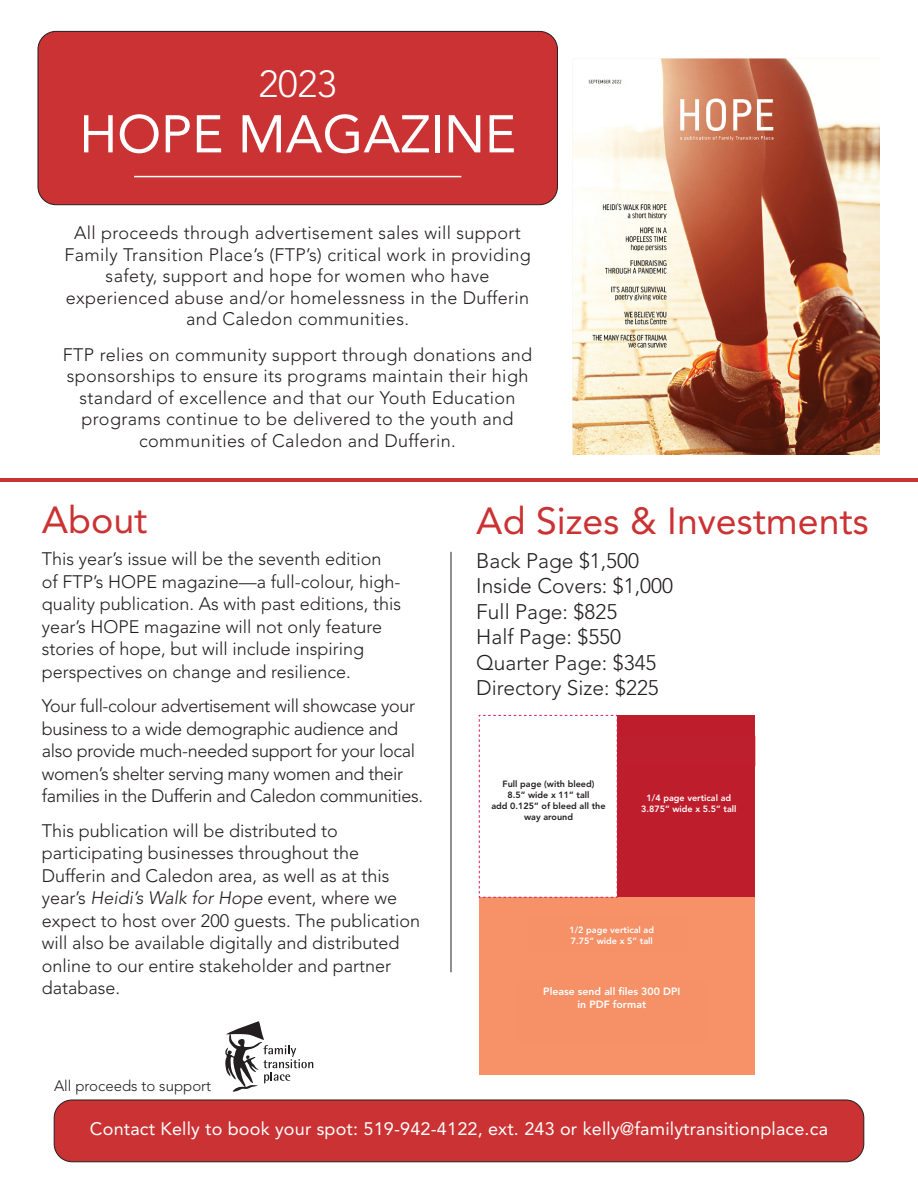
<style>
.page{position:relative;width:918px;height:1188px;background:#fff}
.page>*{position:absolute;margin:0;border:0;box-sizing:border-box;transform-origin:0 0}
.t1{font:52.5px "Avenir LT Std";color:#fff}
.t2{font:37.5px "Avenir LT Std";color:#cb3233}
.t3{font:300 37.5px "Avenir LT Std";color:#fff}
.t4{font:300 21px "Avenir LT Std";color:#231f20}
.t5{font:300 18px/22.5px "Avenir LT Std";color:#231f20}
.t6{font:300 18px/21.6px "Avenir LT Std";letter-spacing:.02em;color:#231f20;text-align:center}
.t7{font:300 18px/22.5px "Avenir LT Std";letter-spacing:-.02em;color:#231f20}
.t8{font:18px "Avenir LT Std";letter-spacing:.01em;color:#fff}
.t9{font:300 15px "Avenir LT Std";color:#231f20}
.t10{font:11.4px "Avenir LT Std";color:#fff}
.t11{font:800 10.5px/12.6px "Avenir LT Std";color:#fff;text-align:center}
.t12{font:800 9px "Avenir LT Std";color:#fff}
.t13{font:800 9px/10.8px "Avenir LT Std";color:#231f20;text-align:center}
.t14{font:8.4px "Avenir LT Std";color:#231f20}
.t15{font:800 6.9px/8.2px "Avenir LT Std";color:#fff;text-align:center}
.s1{font-style:italic}
</style>
<div class="page">
<img style="left:572px;top:58px;width:307px;height:397px">
<div style="left:54px;top:1100px;width:810px;height:62px;background:#cb3233;border-radius:18px"></div>
<div style="left:54px;top:1100px;width:810px;height:62px;border:1px solid #231f20;border-radius:18px"></div>
<svg style="left:225px;top:1021px;width:88px;height:71px"></svg>
<hr style="left:451px;top:552px;width:1px;height:420px;background:#231f20">
<div style="left:38px;top:31px;width:519px;height:174px;background:#cb3233;border-radius:18px"></div>
<div style="left:38px;top:31px;width:520px;height:174px;border:1px solid #231f20;border-radius:18px"></div>
<hr style="left:0;top:478px;width:918px;height:3px;background:#cb3233">
<hr style="left:134px;top:176px;width:327px;height:1px;background:#fff">
<div style="left:479px;top:897px;width:276px;height:178px;background:#f79168"></div>
<div style="left:617px;top:715px;width:138px;height:182px;background:#be1d2c"></div>
<svg style="left:479px;top:715px;width:139px;height:183px"></svg>
<div style="left:488px;top:727px;width:121px;height:117px;background:#fff"></div>
<p class="t3" style="left:259px;top:62px;width:79px">2023</p>
<p class="t1" style="left:79px;top:104px;width:438px">HOPE MAGAZINE</p>
<p class="t6" style="left:64px;top:222px;width:468px">All proceeds through advertisement sales will support Family Transition Place’s (FTP’s) critical work in providing safety, support and hope for women who have experienced abuse and/or homelessness in the Dufferin and Caledon communities.</p>
<p class="t6" style="left:63px;top:344px;width:471px">FTP relies on community support through donations and sponsorships to ensure its programs maintain their high standard of excellence and that our Youth Education programs continue to be delivered to the youth and communities of Caledon and Dufferin.</p>
<p class="t2" style="left:42px;top:498px;width:107px">About</p>
<p class="t2" style="left:476px;top:499px;width:394px">Ad Sizes &amp; Investments</p>
<p class="t5" style="left:42px;top:548px;width:361px">This year’s issue will be the seventh edition of FTP’s HOPE magazine—a full-colour, high&shy;quality publication. As with past editions, this year’s HOPE magazine will not only feature stories of hope, but will include inspiring perspectives on change and resilience.</p>
<p class="t7" style="left:42px;top:695px;width:383px">Your full-colour advertisement will showcase your business to a wide demographic audience and also provide much-needed support for your local women’s shelter serving many women and their families in the Dufferin and Caledon communities.</p>
<p class="t5" style="left:42px;top:820px;width:380px">This publication will be distributed to participating businesses throughout the Dufferin and Caledon area, as well as at this year’s <span class="s1">Heidi’s Walk for Hope</span> event, where we expect to host over 200 guests. The publication will also be available digitally and distributed online to our entire stakeholder and partner database.</p>
<p class="t9" style="left:54px;top:1077px;width:159px">All proceeds to support</p>
<p class="t4" style="left:476px;top:548px;width:164px">Back Page $1,500</p>
<p class="t4" style="left:476px;top:574px;width:198px">Inside Covers: $1,000</p>
<p class="t4" style="left:476px;top:599px;width:142px">Full Page: $825</p>
<p class="t4" style="left:476px;top:625px;width:146px">Half Page: $550</p>
<p class="t4" style="left:476px;top:650px;width:182px">Quarter Page: $345</p>
<p class="t4" style="left:476px;top:676px;width:184px">Directory Size: $225</p>
<p class="t14" style="left:526px;top:777px;width:45px">way around</p>
<p class="t13" style="left:503px;top:779px;width:93px">Full page (with bleed)</p>
<p class="t13" style="left:507px;top:789px;width:84px">8.5” wide x 11” tall</p>
<p class="t13" style="left:491px;top:800px;width:116px">add 0.125” of bleed all the way around</p>
<p class="t12" style="left:647px;top:793px;width:86px">1/4 page vertical ad</p>
<p class="t12" style="left:641px;top:803px;width:97px">3.875” wide x 5.5” tall</p>
<p class="t12" style="left:569px;top:925px;width:86px">1/2 page vertical ad</p>
<p class="t12" style="left:571px;top:936px;width:84px">7.75” wide x 5” tall</p>
<p class="t15" style="left:580px;top:932px;width:75px">1/2 page horizontal ad<br>7.75” wide x 5” tall</p>
<p class="t10" style="left:524px;top:979px;width:182px">Celebrating Women 2020 Ad specs</p>
<p class="t11" style="left:543px;top:985px;width:139px">Please send all files 300 DPI in PDF format</p>
<p class="t8" style="left:90px;top:1119px;width:740px">Contact Kelly to book your spot: 519-942-4122, ext. 243 or kelly@familytransitionplace.ca</p>
</div>
